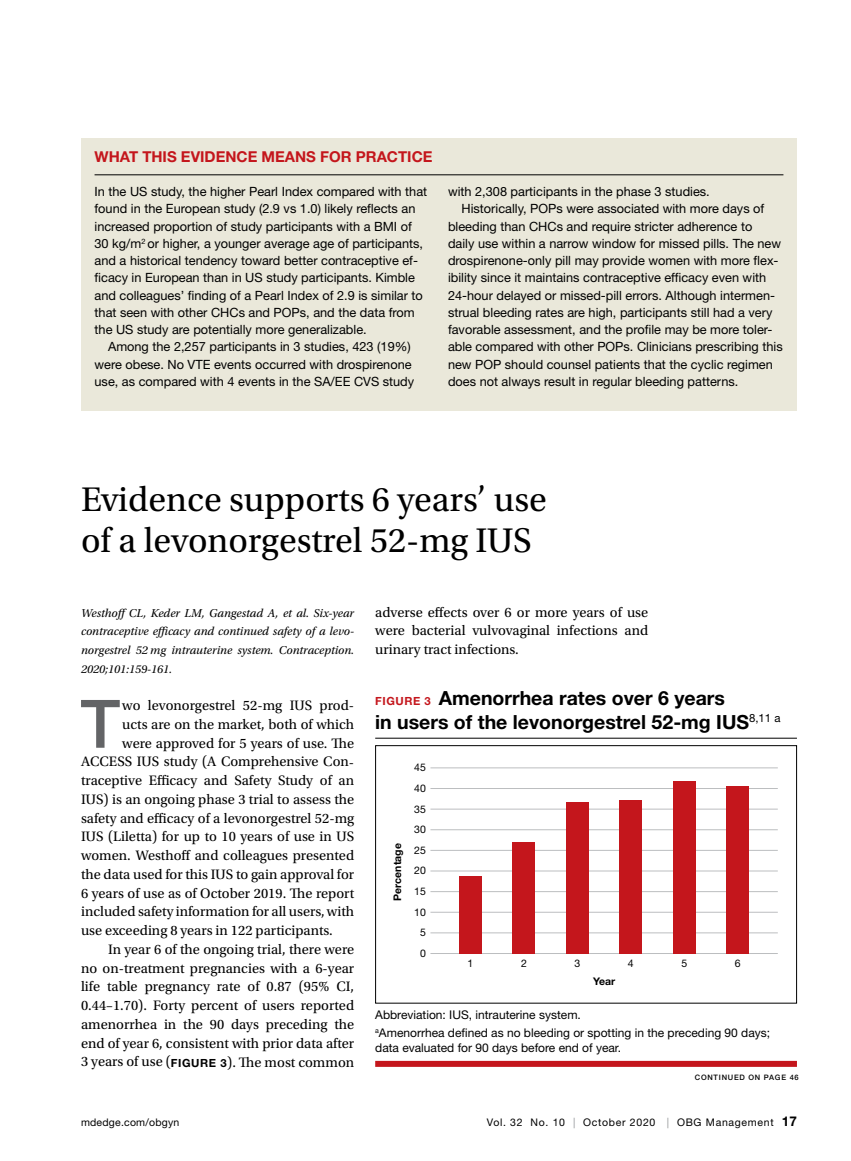
<style>
.page{position:relative;width:851px;height:1161px;background:#fff}
.page>*{position:absolute;margin:0;border:0;box-sizing:border-box;transform-origin:0 0}
.t1{font:500 66.9px "Helvetica Neue LT Std";color:#636466}
.t2{font:36px/40.5px "Utopia Std";color:#000}
.t3{font:700 19.5px/23.4px "Helvetica Neue LT Std";color:#000}
.t4{font:700 15px "Helvetica Neue LT Std";color:#c4161c}
.t5{font:14.4px/18.8px "Utopia Std";color:#000;text-align:justify}
.t6{font:12.75px/17.2px "Helvetica Neue LT Std";color:#000}
.t7{font:italic 12px/18.8px "Utopia Std";color:#000;text-align:justify}
.t8{font:12px/18px "Helvetica Neue LT Std";color:#000}
.t9{font:10.5px "Helvetica Neue LT Std";letter-spacing:.065em;color:#000}
.t10{font:10.5px/20.5px "Helvetica Neue LT Std";color:#000;text-align:center}
.t11{font:10.5px "Helvetica Neue LT Std";letter-spacing:.02em;color:#000}
.t12{font:700 10.5px "Helvetica Neue LT Std";color:#000}
.t13{font:500 7.5px "Helvetica Neue LT Std";letter-spacing:.1em;color:#000}
.s1{font-family:"Helvetica Neue LT Std";font-weight:700;font-size:11.25px}
.s2{font-size:11.25px;color:#c4161c}
.s3{color:#939598}
.s4{font-weight:700;font-size:13.5px}
</style>
<div class="page">
<div style="left:81px;top:138px;width:715px;height:272px;background:#eae8da"></div>
<hr style="left:94px;top:175px;width:689px;height:1px;background:#000">
<hr style="left:430px;top:768px;width:347px;height:1px;background:#bcbec0">
<hr style="left:430px;top:788px;width:347px;height:1px;background:#bcbec0">
<hr style="left:430px;top:809px;width:347px;height:1px;background:#bcbec0">
<hr style="left:430px;top:829px;width:347px;height:1px;background:#bcbec0">
<hr style="left:430px;top:850px;width:347px;height:1px;background:#bcbec0">
<hr style="left:430px;top:871px;width:347px;height:1px;background:#bcbec0">
<hr style="left:430px;top:891px;width:347px;height:1px;background:#bcbec0">
<hr style="left:430px;top:912px;width:347px;height:1px;background:#bcbec0">
<hr style="left:430px;top:933px;width:347px;height:1px;background:#bcbec0">
<hr style="left:430px;top:953px;width:347px;height:1px;background:#bcbec0">
<div style="left:459px;top:877px;width:22px;height:77px;background:#c4161c"></div>
<div style="left:512px;top:842px;width:23px;height:112px;background:#c4161c"></div>
<div style="left:566px;top:803px;width:22px;height:151px;background:#c4161c"></div>
<div style="left:619px;top:800px;width:23px;height:154px;background:#c4161c"></div>
<div style="left:673px;top:781px;width:22px;height:173px;background:#c4161c"></div>
<div style="left:726px;top:787px;width:23px;height:167px;background:#c4161c"></div>
<div style="left:375px;top:745px;width:421px;height:259px;border:1px solid #000"></div>
<hr style="left:375px;top:738px;width:421px;height:1px;background:#000">
<div style="left:375px;top:1061px;width:421px;height:6px;background:#c4161c"></div>
<p class="t4" style="left:94px;top:148px;width:339px">WHAT THIS EVIDENCE MEANS FOR PRACTICE</p>
<p class="t6" style="left:94px;top:183px;width:334px">In the US study, the higher Pearl Index compared with that found in the European study (2.9 vs 1.0) likely reflects an increased proportion of study participants with a BMI of 30 kg/m<sup>2</sup> or higher, a younger average age of participants, and a historical tendency toward better contraceptive ef&shy;ficacy in European than in US study participants. Kimble and colleagues’ finding of a Pearl Index of 2.9 is similar to that seen with other CHCs and POPs, and the data from the US study are potentially more generalizable.</p>
<p class="t6" style="left:95px;top:338px;width:321px;text-indent:14px">Among the 2,257 participants in 3 studies, 423 (19%) were obese. No VTE events occurred with drospirenone use, as compared with 4 events in the SA/EE CVS study</p>
<p class="t6" style="left:448px;top:183px;width:263px">with 2,308 participants in the phase 3 studies.</p>
<p class="t6" style="left:461px;top:200px;width:304px">Historically, POPs were associated with more days of</p>
<p class="t6" style="left:448px;top:217px;width:306px">bleeding than CHCs and require stricter adherence to</p>
<p class="t6" style="left:448px;top:235px;width:334px">daily use within a narrow window for missed pills. The new</p>
<p class="t6" style="left:448px;top:252px;width:332px">drospirenone-only pill may provide women with more flex-</p>
<p class="t6" style="left:448px;top:269px;width:320px">ibility since it maintains contraceptive efficacy even with</p>
<p class="t6" style="left:448px;top:286px;width:328px">24-hour delayed or missed-pill errors. Although intermen-</p>
<p class="t6" style="left:448px;top:304px;width:326px">strual bleeding rates are high, participants still had a very</p>
<p class="t6" style="left:448px;top:321px;width:326px">favorable assessment, and the profile may be more toler-</p>
<p class="t6" style="left:448px;top:338px;width:336px">able compared with other POPs. Clinicians prescribing this</p>
<p class="t6" style="left:448px;top:355px;width:326px">new POP should counsel patients that the cyclic regimen</p>
<p class="t6" style="left:448px;top:373px;width:292px">does not always result in regular bleeding patterns.</p>
<h2 class="t2" style="left:81px;top:480px;width:467px">Evidence supports 6 years’ use of a levonorgestrel 52-mg IUS</h2>
<p class="t7" style="left:81px;top:603px;width:275px">WesthoffCL, Keder LM, Gangestad A, et al. Six-year contraceptive efficacy and continued safety of a levo&shy;norgestrel 52 mg intrauterine system. Contraception.<br>2020;101:159-161.</p>
<h1 class="t1" style="left:80px;top:684px;width:41px">T</h1>
<p class="t5" style="left:122px;top:696px;width:233px">wo levonorgestrel 52-mg IUS prod-</p>
<p class="t5" style="left:122px;top:715px;width:233px">ucts are on the market, both of which</p>
<p class="t5" style="left:122px;top:734px;width:233px">were approved for 5 years of use. The</p>
<p class="t5" style="left:81px;top:753px;width:275px">ACCESS IUS study (A Comprehensive Con-</p>
<p class="t5" style="left:81px;top:771px;width:275px">traceptive Efficacy and Safety Study of an</p>
<p class="t5" style="left:81px;top:790px;width:275px">IUS) is an ongoing phase 3 trial to assess the</p>
<p class="t5" style="left:81px;top:809px;width:275px">safety and efficacy of a levonorgestrel 52-mg</p>
<p class="t5" style="left:81px;top:828px;width:274px">IUS (Liletta) for up to 10 years of use in US</p>
<p class="t5" style="left:81px;top:846px;width:275px">women. Westhoff and colleagues presented</p>
<p class="t5" style="left:81px;top:865px;width:275px">the data used for this IUS to gain approval for</p>
<p class="t5" style="left:81px;top:884px;width:275px">6 years of use as of October 2019. The report</p>
<p class="t5" style="left:81px;top:903px;width:274px">included safety information for all users, with</p>
<p class="t5" style="left:81px;top:921px;width:253px">use exceeding 8 years in 122 participants.</p>
<p class="t5" style="left:108px;top:940px;width:247px">In year 6 of the ongoing trial, there were</p>
<p class="t5" style="left:81px;top:959px;width:275px">no on-treatment pregnancies with a 6-year</p>
<p class="t5" style="left:81px;top:978px;width:274px">life table pregnancy rate of 0.87 (95% CI,</p>
<p class="t5" style="left:81px;top:996px;width:275px">0.44–1.70). Forty percent of users reported</p>
<p class="t5" style="left:81px;top:1015px;width:274px">amenorrhea in the 90 days preceding the</p>
<p class="t5" style="left:81px;top:1034px;width:275px">end of year 6, consistent with prior data after</p>
<p class="t5" style="left:81px;top:1053px;width:275px">3 years of use (<span class="s1">FIGURE 3</span>). The most common</p>
<p class="t5" style="left:375px;top:603px;width:275px">adverse effects over 6 or more years of use were bacterial vulvovaginal infections and urinary tract infections.</p>
<h3 class="t3" style="left:375px;top:686px;width:407px"><span class="s2">FIGURE 3</span> Amenorrhea rates over 6 years<br>in users of the levonorgestrel 52-mg IUS<sup>8,11</sup> <sup>a</sup></h3>
<p class="t12" style="left:391px;top:901px;width:59px;rotate:-90deg">Percentage</p>
<p class="t10" style="left:414px;top:757px;width:13px">45<br>40<br>35<br>30<br>25<br>20<br>15<br>10<br>5<br>0</p>
<p class="t9" style="left:467px;top:957px;width:7px">1</p>
<p class="t9" style="left:521px;top:957px;width:7px">2</p>
<p class="t9" style="left:574px;top:957px;width:7px">3</p>
<p class="t9" style="left:628px;top:957px;width:7px">4</p>
<p class="t9" style="left:681px;top:957px;width:7px">5</p>
<p class="t9" style="left:735px;top:957px;width:7px">6</p>
<p class="t12" style="left:593px;top:975px;width:24px">Year</p>
<p class="t8" style="left:375px;top:1005px;width:396px">Abbreviation: IUS, intrauterine system.<br><sup>a</sup>Amenorrhea defined as no bleeding or spotting in the preceding 90 days;</p>
<p class="t8" style="left:375px;top:1038px;width:247px">data evaluated for 90 days before end of year.</p>
<p class="t13" style="left:694px;top:1073px;width:105px">CONTINUED ON PAGE 46</p>
<p class="t11" style="left:81px;top:1116px;width:100px">mdedge.com/obgyn</p>
<p class="t9" style="left:487px;top:1116px;width:311px">Vol. 32 No. 10 <span class="s3">|</span> October 2020 <span class="s3">|</span> OBG Management <span class="s4">17</span></p>
</div>
